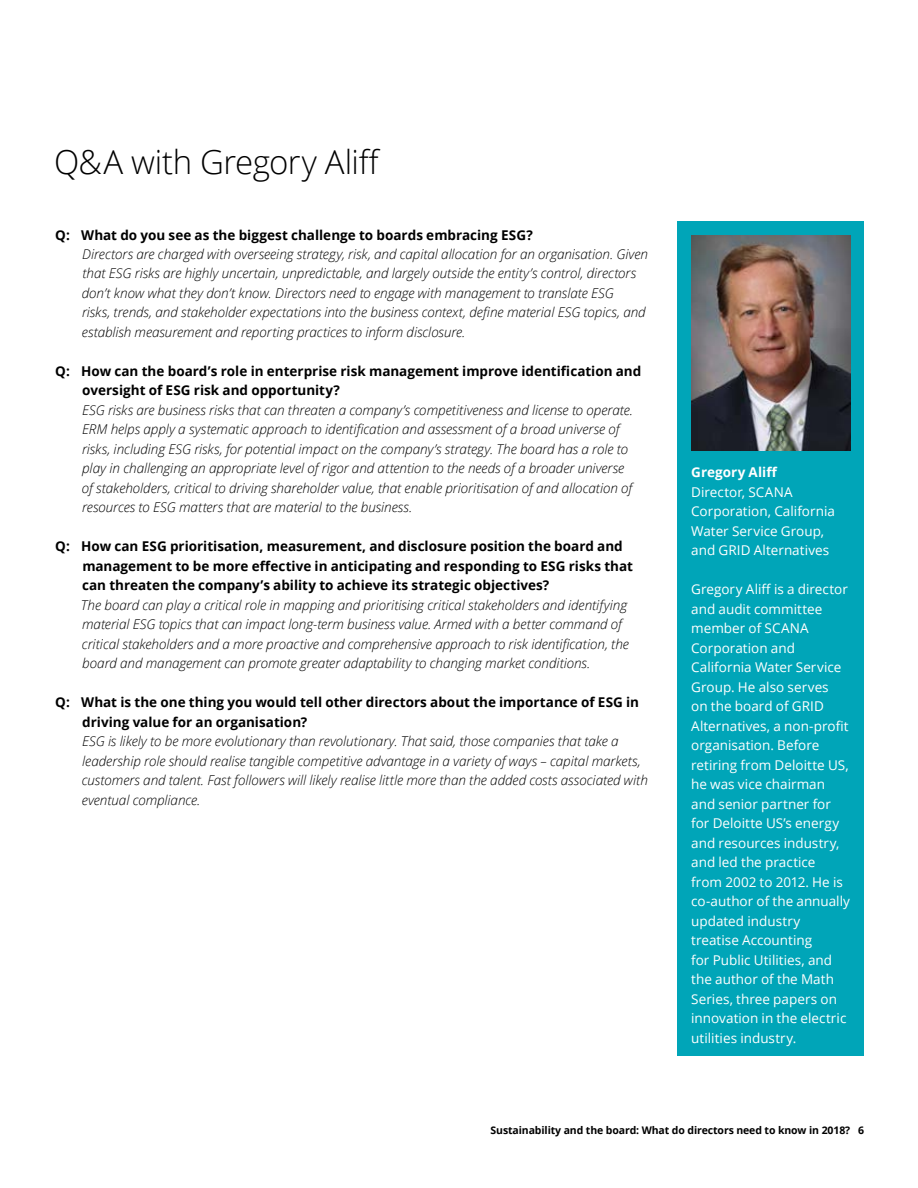
<style>
.page{position:relative;width:918px;height:1188px;background:#fff}
.page>*{position:absolute;margin:0;border:0;box-sizing:border-box;transform-origin:0 0}
.t1{font:300 33px "Open Sans";letter-spacing:-.015em;color:#000}
.t2{font:italic 300 13.5px/19.5px "Open Sans";letter-spacing:-.005em;color:#000}
.t3{font:13.5px/19.5px "Open Sans";color:#fff}
.t4{font:700 13.5px/19.5px "Open Sans";color:#000}
.t5{font:700 13.5px "Open Sans";color:#fff}
.t6{font:700 10.5px "Open Sans";letter-spacing:-.01em;color:#000}
</style>
<div class="page">
<div style="left:678px;top:222px;width:186px;height:834px;background:#00a5b8"></div>
<img style="left:691px;top:235px;width:159px;height:216px">
<h1 class="t1" style="left:54px;top:139px;width:328px">Q&amp;A with Gregory Aliff</h1>
<p class="t4" style="left:55px;top:225px;width:479px">Q: What do you see as the biggest challenge to boards embracing ESG?</p>
<p class="t2" style="left:82px;top:244px;width:568px">Directors are charged with overseeing strategy, risk, and capital allocation for an organisation. Given that ESG risks are highly uncertain, unpredictable, and largely outside the entity’s control, directors don’t know what they don’t know. Directors need to engage with management to translate ESG<br>risks, trends, and stakeholder expectations into the business context, define material ESG topics, and establish measurement and reporting practices to inform disclosure.</p>
<p class="t4" style="left:82px;top:361px;width:561px;text-indent:-27px">Q: How can the board’s role in enterprise risk management improve identification and oversight of ESG risk and opportunity?</p>
<p class="t2" style="left:82px;top:400px;width:553px">ESG risks are business risks that can threaten a company’s competitiveness and license to operate.<br>ERM helps apply a systematic approach to identification and assessment of a broad universe of risks, including ESG risks, for potential impact on the company’s strategy. The board has a role to play in challenging an appropriate level of rigor and attention to the needs of a broader universe of stakeholders, critical to driving shareholder value, that enable prioritisation of and allocation of resources to ESG matters that are material to the business.</p>
<p class="t4" style="left:82px;top:536px;width:552px;text-indent:-27px">Q: How can ESG prioritisation, measurement, and disclosure position the board and management to be more effective in anticipating and responding to ESG risks that can threaten the company’s ability to achieve its strategic objectives?</p>
<p class="t2" style="left:81px;top:595px;width:550px">The board can play a critical role in mapping and prioritising critical stakeholders and identifying material ESG topics that can impact long-term business value. Armed with a better command of critical stakeholders and a more proactive and comprehensive approach to risk identification, the board and management can promote greater adaptability to changing market conditions.</p>
<p class="t4" style="left:82px;top:692px;width:558px;text-indent:-27px">Q: What is the one thing you would tell other directors about the importance of ESG in driving value for an organisation?</p>
<p class="t2" style="left:82px;top:731px;width:568px">ESG is likely to be more evolutionary than revolutionary. That said, those companies that take a leadership role should realise tangible competitive advantage in a variety of ways – capital markets, customers and talent. Fast followers will likely realise little more than the added costs associated with eventual compliance.</p>
<p class="t5" style="left:691px;top:463px;width:88px">Gregory Aliff</p>
<p class="t3" style="left:691px;top:482px;width:145px">Director, SCANA<br>Corporation, California<br>Water Service Group, and GRID Alternatives</p>
<p class="t3" style="left:691px;top:579px;width:160px">Gregory Aliff is a director and audit committee member of SCANA<br>Corporation and<br>California Water Service<br>Group. He also serves<br>on the board of GRID<br>Alternatives, a non-profit organisation. Before retiring from Deloitte US, he was vice chairman and senior partner for for Deloitte US’s energy and resources industry, and led the practice<br>from 2002 to 2012. He is co-author of the annually updated industry treatise Accounting<br>for Public Utilities, and the author of the Math<br>Series, three papers on innovation in the electric utilities industry.</p>
<p class="t6" style="left:491px;top:1123px;width:375px">Sustainability and the board: What do directors need to know in 2018? 6</p>
</div>
